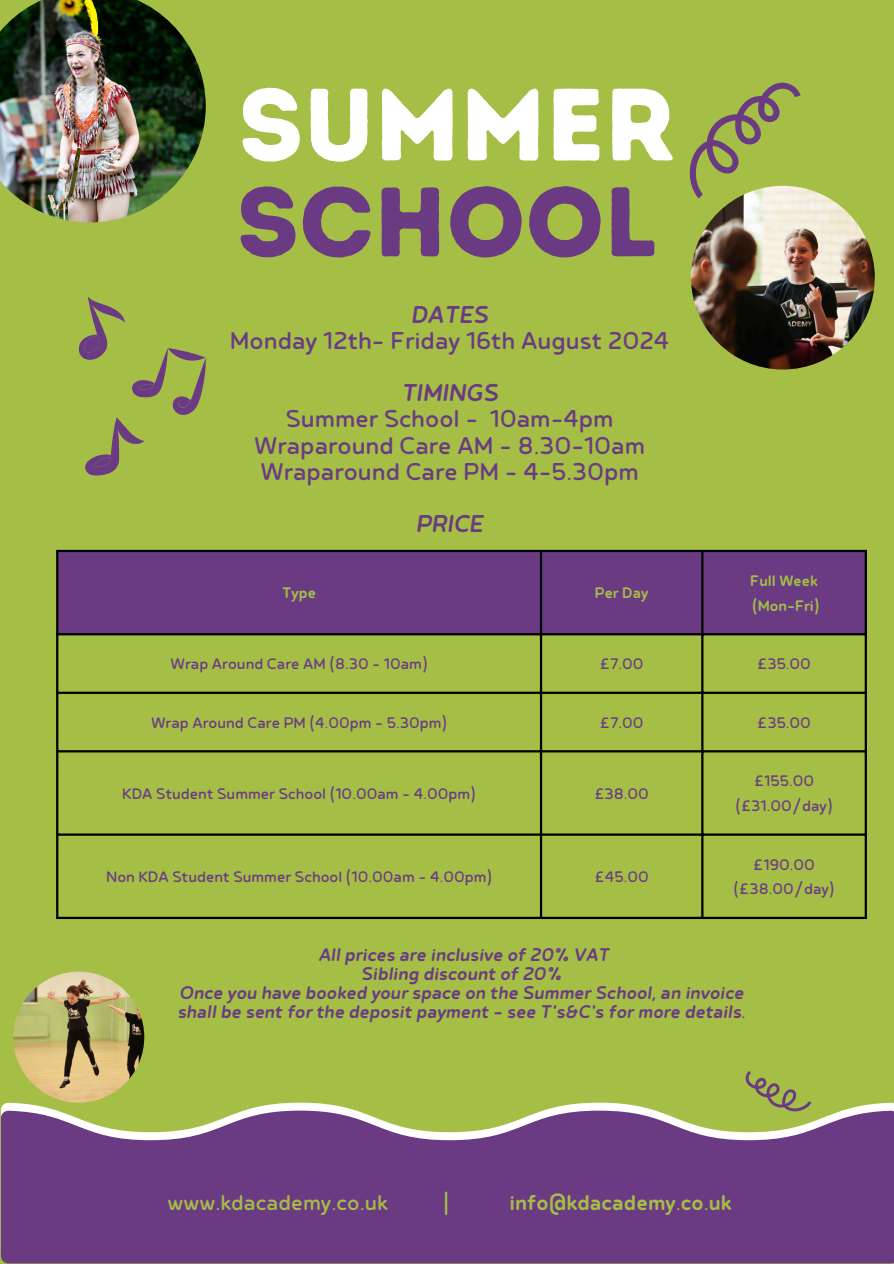
<style>
.page{position:relative;width:894px;height:1264px;background:#fff}
.page>*{position:absolute;margin:0;border:0;box-sizing:border-box;transform-origin:0 0}
.t1{font:102.45px "Intro Rust Base";color:#fff}
.t2{font:98.4px "Intro Rust Base";color:#6a3b83}
.t3{font:28.8px/26.2px "Betm Rounded";color:#6a3b83;text-align:center}
.t4{font:italic 500 28.8px "Betm Rounded";color:#6a3b83}
.t5{font:25.35px "Betm Rounded";color:#a5be46}
.t6{font:500 25.35px "Betm Rounded";color:#a5be46}
.t7{font:italic 500 21.75px/19.2px "Betm Rounded";color:#6a3b83}
.t8{font:18px "Betm Rounded";color:#6a3b83}
.t9{font:500 18px "Betm Rounded";color:#a5be46}
.s1{font-weight:500;font-style:italic}
</style>
<div class="page">
<div style="left:0;top:0;width:893px;height:1263px;background:#a5be46"></div>
<img style="left:13px;top:971px;width:131px;height:131px;border-radius:50%">
<img style="left:0;top:0;width:206px;height:222px">
<svg style="left:1px;top:1102px;width:892px;height:8px"></svg>
<svg style="left:1px;top:1110px;width:892px;height:153px;background:#734984"></svg>
<img style="left:690px;top:186px;width:184px;height:183px;border-radius:50%">
<svg style="left:689px;top:82px;width:118px;height:121px"></svg>
<svg style="left:738px;top:1071px;width:74px;height:49px"></svg>
<div style="left:58px;top:552px;width:806px;height:81px;background:#6a3b83"></div>
<hr style="left:56px;top:552px;width:2px;height:364px;background:#000">
<hr style="left:539px;top:552px;width:3px;height:364px;background:#000">
<hr style="left:701px;top:552px;width:2px;height:364px;background:#000">
<hr style="left:864px;top:552px;width:2px;height:364px;background:#000">
<hr style="left:56px;top:550px;width:810px;height:2px;background:#000">
<hr style="left:56px;top:633px;width:810px;height:2px;background:#000">
<hr style="left:56px;top:691px;width:810px;height:3px;background:#000">
<hr style="left:56px;top:750px;width:810px;height:2px;background:#000">
<hr style="left:56px;top:833px;width:810px;height:2px;background:#000">
<hr style="left:56px;top:916px;width:810px;height:3px;background:#000">
<svg style="left:79px;top:297px;width:127px;height:178px"></svg>
<p class="t1" style="left:238px;top:63px;width:439px">SUMMER</p>
<p class="t2" style="left:236px;top:163px;width:422px">SCHOOL</p>
<p class="t3" style="left:230px;top:298px;width:441px"><span class="s1">DATES<br></span>Monday 12th- Friday 16th August 2024</p>
<p class="t3" style="left:254px;top:377px;width:392px"><span class="s1">TIMINGS<br></span>Summer School - 10am-4pm<br>Wraparound Care AM - 8.30-10am<br>Wraparound Care PM - 4-5.30pm</p>
<p class="t4" style="left:415px;top:502px;width:69px">PRICE</p>
<h1 class="t9" style="left:282px;top:579px;width:35px">Type</h1>
<p class="t9" style="left:594px;top:579px;width:55px">Per Day</p>
<h3 class="t9" style="left:750px;top:567px;width:69px">Full Week</h3>
<h3 class="t9" style="left:751px;top:591px;width:69px">(Mon-Fri)</h3>
<h2 class="t8" style="left:170px;top:649px;width:259px">Wrap Around Care AM (8.30 - 10am)</h2>
<p class="t8" style="left:599px;top:649px;width:45px">£7.00</p>
<p class="t8" style="left:757px;top:649px;width:55px">£35.00</p>
<p class="t8" style="left:151px;top:708px;width:297px">Wrap Around Care PM (4.00pm - 5.30pm)</p>
<p class="t8" style="left:599px;top:708px;width:45px">£7.00</p>
<p class="t8" style="left:757px;top:708px;width:55px">£35.00</p>
<p class="t8" style="left:122px;top:779px;width:355px">KDA Student Summer School (10.00am - 4.00pm)</p>
<p class="t8" style="left:594px;top:779px;width:56px">£38.00</p>
<p class="t8" style="left:106px;top:862px;width:387px">Non KDA Student Summer School (10.00am - 4.00pm)</p>
<p class="t8" style="left:594px;top:862px;width:56px">£45.00</p>
<p class="t8" style="left:753px;top:766px;width:62px">£155.00</p>
<p class="t8" style="left:735px;top:791px;width:99px">(£31.00/day)</p>
<p class="t8" style="left:753px;top:850px;width:63px">£190.00</p>
<p class="t8" style="left:733px;top:874px;width:103px">(£38.00/day)</p>
<p class="t7" style="left:318px;top:942px;width:292px">All prices are inclusive of 20% VAT</p>
<p class="t7" style="left:361px;top:961px;width:202px">Sibling discount of 20%</p>
<p class="t7" style="left:177px;top:981px;width:569px">Once you have booked your space on the Summer School, an invoice shall be sent for the deposit payment - see T's&amp;C's for more details.</p>
<p class="t5" style="left:167px;top:1182px;width:222px">www.kdacademy.co.uk</p>
<p class="t5" style="left:443px;top:1182px;width:7px">|</p>
<p class="t6" style="left:509px;top:1182px;width:224px">info@kdacademy.co.uk</p>
</div>
